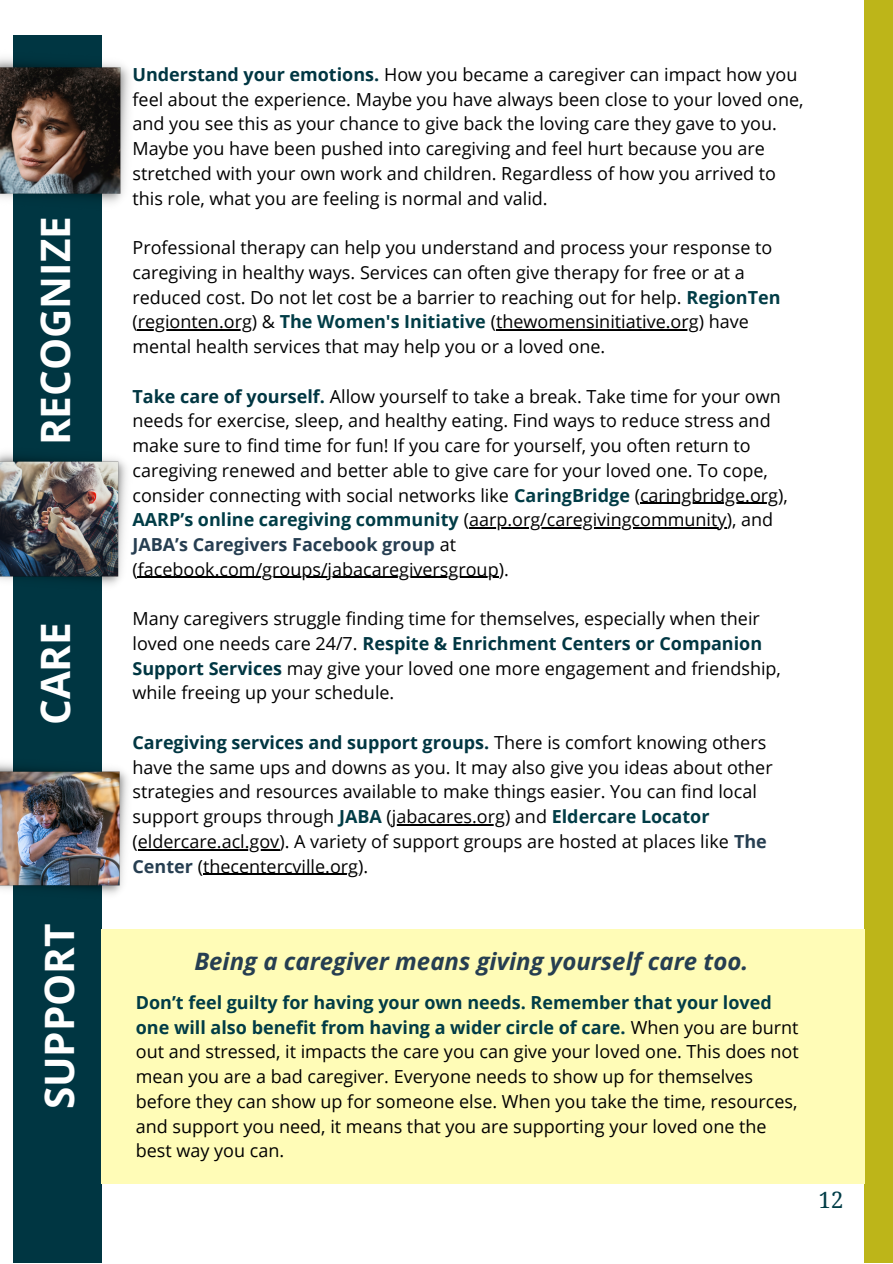
<style>
.page{position:relative;width:893px;height:1264px;background:#fff}
.page>*{position:absolute;margin:0;border:0;box-sizing:border-box;transform-origin:0 0}
.t1{font:700 40.5px "Open Sans";color:#fff}
.t2{font:italic 700 24px "Open Sans";color:#263e51}
.t3{font:22.5px "Noto Serif";color:#003c46}
.t4{font:18px/24.8px "Open Sans";color:#000}
.s1{font-weight:700;color:#003642}
.s2{font-weight:700;color:#003c46}
.s3{font-weight:700;color:#263e51}
</style>
<div class="page">
<div style="left:864px;top:0;width:28px;height:1262px;background:#bdb519"></div>
<hr style="left:138px;top:329px;width:114px;height:1px;background:#000">
<hr style="left:496px;top:329px;width:202px;height:1px;background:#000">
<hr style="left:640px;top:502px;width:138px;height:2px;background:#000">
<hr style="left:469px;top:527px;width:257px;height:1px;background:#000">
<hr style="left:138px;top:577px;width:361px;height:1px;background:#000">
<hr style="left:392px;top:824px;width:113px;height:1px;background:#000">
<hr style="left:138px;top:849px;width:141px;height:1px;background:#000">
<hr style="left:203px;top:873px;width:155px;height:1px;background:#000">
<div style="left:13px;top:36px;width:88px;height:1226px;background:#003642"></div>
<img style="left:0;top:50px;width:130px;height:162px">
<img style="left:0;top:445px;width:127px;height:147px">
<img style="left:0;top:755px;width:128px;height:146px">
<div style="left:101px;top:929px;width:763px;height:254px;background:#fffcb7"></div>
<h1 class="t1" style="left:27px;top:445px;width:230px;rotate:-90deg">RECOGNIZE</h1>
<h1 class="t1" style="left:27px;top:725px;width:105px;rotate:-90deg">CARE</h1>
<h1 class="t1" style="left:31px;top:1109px;width:187px;rotate:-90deg">SUPPORT</h1>
<p class="t4" style="left:132px;top:62px;width:672px"><span class="s1">Understand your emotions.</span> How you became a caregiver can impact how you feel about the experience. Maybe you have always been close to your loved one, and you see this as your chance to give back the loving care they gave to you.<br>Maybe you have been pushed into caregiving and feel hurt because you are stretched with your own work and children. Regardless of how you arrived to this role, what you are feeling is normal and valid.</p>
<p class="t4" style="left:132px;top:235px;width:649px">Professional therapy can help you understand and process your response to caregiving in healthy ways. Services can often give therapy for free or at a reduced cost. Do not let cost be a barrier to reaching out for help. <span class="s2">RegionTen </span>(regionten.org) &amp; <span class="s2">The Women's Initiative</span> (thewomensinitiative.org) have mental health services that may help you or a loved one.</p>
<p class="t4" style="left:132px;top:383px;width:657px"><span class="s1">Take care of yourself.</span> Allow yourself to take a break. Take time for your own needs for exercise, sleep, and healthy eating. Find ways to reduce stress and make sure to find time for fun! If you care for yourself, you often return to caregiving renewed and better able to give care for your loved one. To cope, consider connecting with social networks like <span class="s2">CaringBridge</span> (caringbridge.org), <span class="s2">AARP’s online caregiving community</span> (aarp.org/caregivingcommunity), and <span class="s3">JABA’s Caregivers Facebook group</span> at (facebook.com/groups/jabacaregiversgroup).</p>
<p class="t4" style="left:132px;top:606px;width:650px">Many caregivers struggle finding time for themselves, especially when their loved one needs care 24/7. <span class="s1">Respite &amp; Enrichment Centers or Companion Support Services</span> may give your loved one more engagement and friendship, while freeing up your schedule.</p>
<p class="t4" style="left:132px;top:729px;width:641px"><span class="s1">Caregiving services and support groups.</span> There is comfort knowing others have the same ups and downs as you. It may also give you ideas about other strategies and resources available to make things easier. You can find local support groups through <span class="s2">JABA</span> (jabacares.org) and <span class="s2">Eldercare Locator </span>(eldercare.acl.gov). A variety of support groups are hosted at places like <span class="s3">The Center</span> (thecentercville.org).</p>
<h2 class="t2" style="left:194px;top:944px;width:555px">Being a caregiver means giving yourself care too.</h2>
<p class="t4" style="left:136px;top:989px;width:664px"><span class="s2">Don’t feel guilty for having your own needs. Remember that your loved one will also benefit from having a wider circle of care.</span> When you are burnt out and stressed, it impacts the care you can give your loved one. This does not mean you are a bad caregiver. Everyone needs to show up for themselves before they can show up for someone else. When you take the time, resources, and support you need, it means that you are supporting your loved one the best way you can.</p>
<p class="t3" style="left:818px;top:1183px;width:27px">12</p>
</div>
